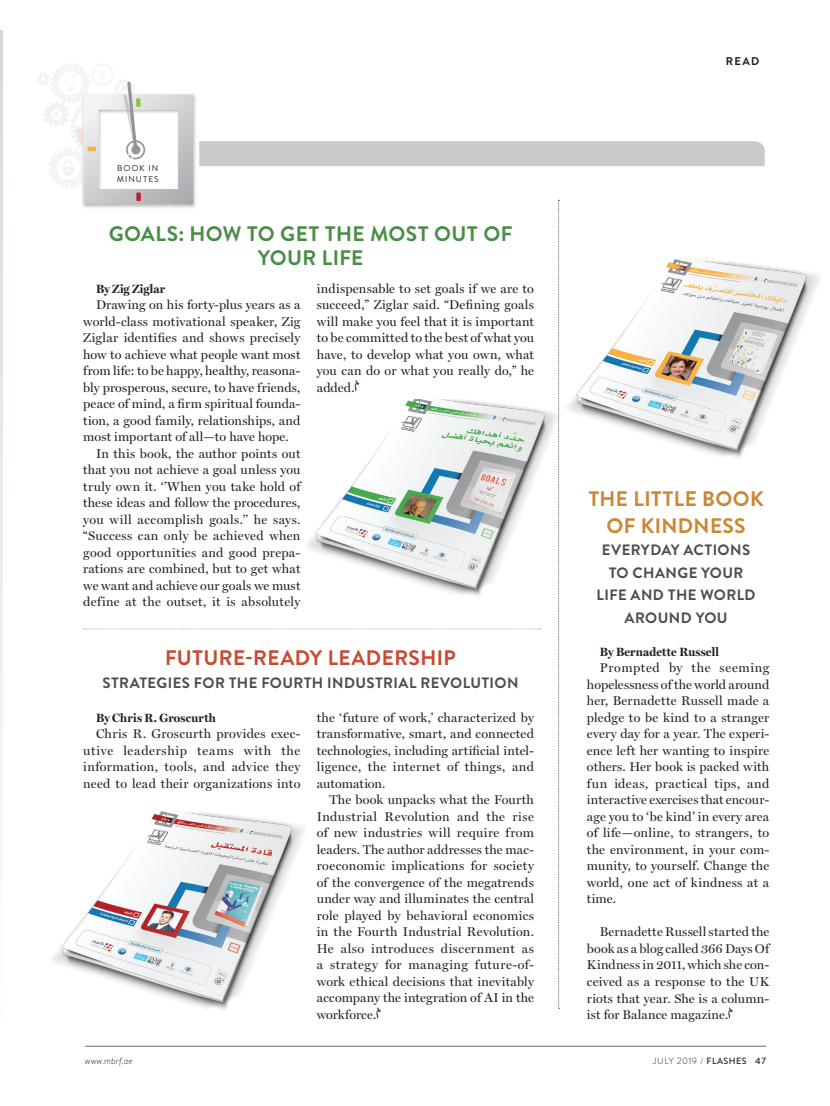
<style>
.page{position:relative;width:830px;height:1106px;background:#fff}
.page>*{position:absolute;margin:0;border:0;box-sizing:border-box;transform-origin:0 0}
.t1{font:700 21px/24px "Brandon Text";letter-spacing:.02em;color:#498d46;text-align:center}
.t2{font:700 21px/27px "Brandon Text";letter-spacing:.02em;color:#cd8634;text-align:center}
.t3{font:700 21px "Brandon Text";letter-spacing:.02em;color:#c44c34}
.t4{font:700 15px/22.5px "Brandon Text";letter-spacing:.025em;color:#4b4c4d;text-align:center}
.t5{font:12.75px/16.5px "Miller Display";letter-spacing:.015em;color:#231f20;text-align:justify}
.t6{font:700 12px "Miller Display";letter-spacing:.015em;color:#231f20}
.t7{font:700 11.25px "Brandon Text";color:#231f20}
.t8{font:300 9px "Brandon Text";letter-spacing:.05em;color:#231f20}
.t9{font:italic 300 9px "Brandon Text";color:#231f20}
.t10{font:8.55px/10.9px "Brandon Text";letter-spacing:.12em;color:#231f20}
.s1{font-weight:500}
</style>
<div class="page">
<hr style="left:85px;top:1046px;width:680px;height:1px;background:#6c6d70">
<hr style="left:0;top:30px;width:2px;height:1000px;background:#dad9d4">
<div style="left:199px;top:141px;width:565px;height:25px;background:#c9cacc"></div>
<img style="left:193px;top:94px;width:3px;height:8px">
<img style="left:188px;top:102px;width:8px;height:106px">
<img style="left:82px;top:204px;width:9px;height:4px">
<svg style="left:37px;top:63px;width:156px;height:141px"></svg>
<svg style="left:558px;top:200px;width:1px;height:808px"></svg>
<svg style="left:84px;top:628px;width:456px;height:1px"></svg>
<img style="left:307px;top:399px;width:253px;height:209px">
<img style="left:53px;top:811px;width:252px;height:199px">
<img style="left:557px;top:237px;width:262px;height:237px">
<svg style="left:376px;top:1007px;width:5px;height:12px"></svg>
<svg style="left:728px;top:1007px;width:4px;height:12px"></svg>
<svg style="left:354px;top:379px;width:5px;height:13px"></svg>
<p class="t10" style="left:117px;top:162px;width:44px">BOOK IN<br>MINUTES</p>
<h1 class="t1" style="left:109px;top:221px;width:405px">GOALS: HOW TO GET THE MOST OUT OF<br>YOUR LIFE</h1>
<p class="t6" style="left:96px;top:281px;width:71px">By Zig Ziglar</p>
<p class="t5" style="left:96px;top:296px;width:206px">Drawing on his forty-plus years as a</p>
<p class="t5" style="left:83px;top:313px;width:218px">world-class motivational speaker, Zig</p>
<p class="t5" style="left:83px;top:329px;width:219px">Ziglar identifies and shows precisely</p>
<p class="t5" style="left:83px;top:346px;width:219px">how to achieve what people want most</p>
<p class="t5" style="left:83px;top:362px;width:219px">from life: to be happy, healthy, reasona-</p>
<p class="t5" style="left:83px;top:379px;width:219px">bly prosperous, secure, to have friends,</p>
<p class="t5" style="left:83px;top:395px;width:219px">peace of mind, a firm spiritual founda-</p>
<p class="t5" style="left:83px;top:412px;width:218px">tion, a good family, relationships, and</p>
<p class="t5" style="left:83px;top:428px;width:207px">most important of all—to have hope.</p>
<p class="t5" style="left:96px;top:445px;width:206px">In this book, the author points out</p>
<p class="t5" style="left:83px;top:461px;width:219px">that you not achieve a goal unless you</p>
<p class="t5" style="left:83px;top:478px;width:219px">truly own it. ‘’When you take hold of</p>
<p class="t5" style="left:83px;top:494px;width:219px">these ideas and follow the procedures,</p>
<p class="t5" style="left:83px;top:511px;width:219px">you will accomplish goals.’’ he says.</p>
<p class="t5" style="left:83px;top:527px;width:219px">“Success can only be achieved when</p>
<p class="t5" style="left:83px;top:544px;width:219px">good opportunities and good prepa-</p>
<p class="t5" style="left:83px;top:560px;width:219px">rations are combined, but to get what</p>
<p class="t5" style="left:83px;top:577px;width:219px">we want and achieve our goals we must</p>
<p class="t5" style="left:83px;top:593px;width:218px">define at the outset, it is absolutely</p>
<p class="t5" style="left:316px;top:280px;width:219px">indispensable to set goals if we are to succeed,” Ziglar said. “Defining goals will make you feel that it is important to be committed to the best of what you have, to develop what you own, what you can do or what you really do,” he added.</p>
<h1 class="t3" style="left:165px;top:643px;width:292px">FUTURE-READY LEADERSHIP</h1>
<p class="t4" style="left:102px;top:671px;width:417px">STRATEGIES FOR THE FOURTH INDUSTRIAL REVOLUTION</p>
<p class="t6" style="left:96px;top:710px;width:121px">By Chris R. Groscurth</p>
<p class="t5" style="left:83px;top:725px;width:219px;text-indent:13px">Chris R. Groscurth provides exec&shy;utive leadership teams with the information, tools, and advice they need to lead their organizations into</p>
<p class="t5" style="left:316px;top:709px;width:219px">the ‘future of work,’ characterized by transformative, smart, and connected technologies, including artificial intel&shy;ligence, the internet of things, and automation.</p>
<p class="t5" style="left:316px;top:791px;width:219px;text-indent:13px">The book unpacks what the Fourth Industrial Revolution and the rise of new industries will require from leaders. The author addresses the mac&shy;roeconomic implications for society of the convergence of the megatrends under way and illuminates the central role played by behavioral economics in the Fourth Industrial Revolution.<br>He also introduces discernment as a strategy for managing future-of&shy;work ethical decisions that inevitably accompany the integration of AI in the workforce.</p>
<p class="t7" style="left:725px;top:53px;width:35px">READ</p>
<h1 class="t2" style="left:588px;top:484px;width:177px">THE LITTLE BOOK<br>OF KINDNESS</h1>
<p class="t4" style="left:596px;top:538px;width:160px">EVERYDAY ACTIONS<br>TO CHANGE YOUR<br>LIFE AND THE WORLD<br>AROUND YOU</p>
<p class="t6" style="left:599px;top:644px;width:121px">By Bernadette Russell</p>
<p class="t5" style="left:586px;top:659px;width:184px;text-indent:13px">Prompted by the seeming hopelessness of the world around her, Bernadette Russell made a pledge to be kind to a stranger every day for a year. The experi&shy;ence left her wanting to inspire others. Her book is packed with fun ideas, practical tips, and interactive exercises that encour&shy;age you to ‘be kind’ in every area of life—online, to strangers, to the environment, in your com&shy;munity, to yourself. Change the world, one act of kindness at a time.</p>
<p class="t5" style="left:586px;top:923px;width:184px;text-indent:13px">Bernadette Russell started the book as a blog called 366 Days Of Kindness in 2011, which she con&shy;ceived as a response to the UK riots that year. She is a column&shy;ist for Balance magazine.</p>
<p class="t9" style="left:85px;top:1054px;width:49px">www.mbrf.ae</p>
<p class="t8" style="left:652px;top:1054px;width:115px">JULY 2019 / <span class="s1">FLASHES 47</span></p>
</div>
